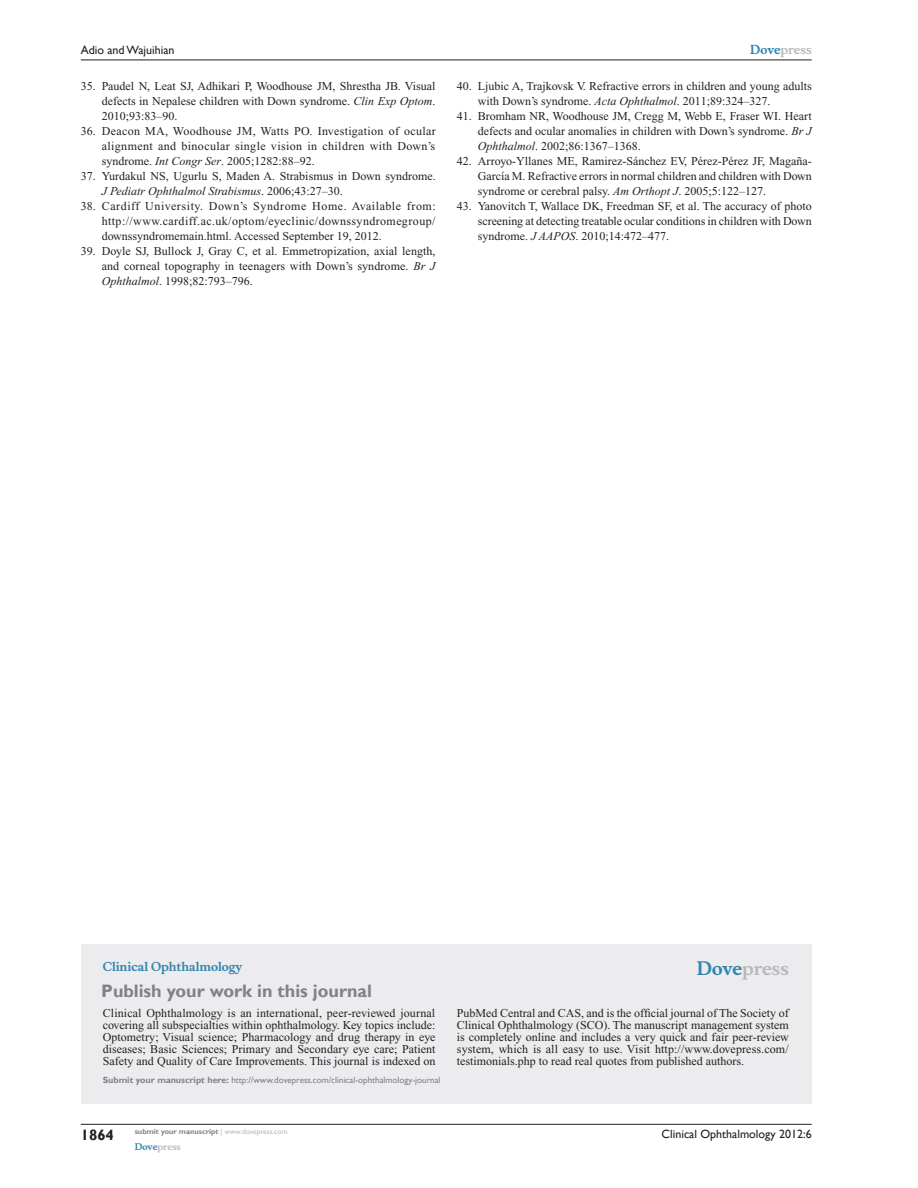
<style>
.page{position:relative;width:918px;height:1188px;background:#fff}
.page>*{position:absolute;margin:0;border:0;box-sizing:border-box;transform-origin:0 0}
.PromBx-H1{font:700 18px "Gill Sans";color:#808285}
.PromBx-Brand{font:700 18px "Musee";color:#b8b9bc}
.t1{font:700 15px "Gill Sans";color:#231f20}
.RefNL2{font:12px/15px "Times New Roman";color:#231f20;text-align:justify}
.PromBx-Tx{font:12px/12px "Times New Roman";color:#231f20;text-align:justify}
.t2{font:12px "Gill Sans";color:#231f20}
.PromBx-JrnlName{font:700 12px "Musee";color:#3485ae}
.t3{font:700 12px "Musee";color:#b8b9bc}
.PromBx-SubmitMssWebA{font:9px "Gill Sans";color:#808285}
.t4{font:700 9px "Musee";color:#b8b9bc}
.t5{font:700 7.5px "Gill Sans";color:#808285}
.s1{font-style:italic}
.s2{color:#3485ae}
.s3{font-weight:700}
.s4{font-weight:400;color:#b8b9bc}
</style>
<div class="page">
<div style="left:81px;top:944px;width:731px;height:159px;background:#ececee"></div>
<hr style="left:81px;top:1124px;width:731px;height:1px;background:#231f20">
<hr style="left:81px;top:60px;width:731px;height:1px;background:#231f20">
<p class="t2" style="left:81px;top:43px;width:95px">Adio and Wajuihian</p>
<p class="RefNL2" style="left:102px;top:79px;width:335px;text-indent:-21px">35. Paudel N, Leat SJ, Adhikari P, Woodhouse JM, Shrestha JB. Visual defects in Nepalese children with Down syndrome. <span class="s1">Clin Exp Optom</span>.<br>2010;93:83–90.</p>
<p class="RefNL2" style="left:102px;top:124px;width:336px;text-indent:-21px">36. Deacon MA, Woodhouse JM, Watts PO. Investigation of ocular alignment and binocular single vision in children with Down’s syndrome. <span class="s1">Int Congr Ser</span>. 2005;1282:88–92.</p>
<p class="RefNL2" style="left:102px;top:169px;width:336px;text-indent:-21px">37. Yurdakul NS, Ugurlu S, Maden A. Strabismus in Down syndrome.<br><span class="s1">J Pediatr Ophthalmol Strabismus</span>. 2006;43:27–30.</p>
<p class="RefNL2" style="left:102px;top:199px;width:336px;text-indent:-21px">38. Cardiff University. Down’s Syndrome Home. Available from: http://www.cardiff.ac.uk/optom/eyeclinic/downssyndromegroup/ downssyndromemain.html. Accessed September 19, 2012.</p>
<p class="RefNL2" style="left:102px;top:244px;width:335px;text-indent:-21px">39. Doyle SJ, Bullock J, Gray C, et al. Emmetropization, axial length, and corneal topography in teenagers with Down’s syndrome. <span class="s1">Br J Ophthalmol</span>. 1998;82:793–796.</p>
<p class="t3" style="left:750px;top:43px;width:63px"><span class="s2">Dove</span>press</p>
<p class="RefNL2" style="left:478px;top:79px;width:335px;text-indent:-21px">40. Ljubic A, Trajkovsk V. Refractive errors in children and young adults with Down’s syndrome. <span class="s1">Acta Ophthalmol</span>. 2011;89:324–327.</p>
<p class="RefNL2" style="left:478px;top:109px;width:335px;text-indent:-21px">41. Bromham NR, Woodhouse JM, Cregg M, Webb E, Fraser WI. Heart defects and ocular anomalies in children with Down’s syndrome. <span class="s1">Br J Ophthalmol</span>. 2002;86:1367–1368.</p>
<p class="RefNL2" style="left:478px;top:154px;width:336px;text-indent:-21px">42. Arroyo-Yllanes ME, Ramirez-Sánchez EV, Pérez-Pérez JF, Magaña-García M. Refractive errors in normal children and children with Down syndrome or cerebral palsy. <span class="s1">Am Orthopt J</span>. 2005;5:122–127.</p>
<p class="RefNL2" style="left:478px;top:199px;width:335px;text-indent:-21px">43. Yanovitch T, Wallace DK, Freedman SF, et al. The accuracy of photo screening at detecting treatable ocular conditions in children with Down syndrome. <span class="s1">J AAPOS</span>. 2010;14:472–477.</p>
<p class="PromBx-JrnlName" style="left:103px;top:959px;width:141px">Clinical Ophthalmology</p>
<p class="PromBx-H1" style="left:101px;top:980px;width:272px">Publish your work in this journal</p>
<p class="PromBx-Brand" style="left:697px;top:958px;width:94px"><span class="s2">Dove</span>press</p>
<p class="PromBx-Tx" style="left:103px;top:1007px;width:334px">Clinical Ophthalmology is an international, peer-reviewed journal covering all subspecialties within ophthalmology. Key topics include:<br>Optometry; Visual science; Pharmacology and drug therapy in eye diseases; Basic Sciences; Primary and Secondary eye care; Patient Safety and Quality of Care Improvements. This journal is indexed on</p>
<p class="PromBx-Tx" style="left:457px;top:1007px;width:333px">PubMed Central and CAS, and is the official journal of The Society of Clinical Ophthalmology (SCO). The manuscript management system is completely online and includes a very quick and fair peer-review system, which is all easy to use. Visit http://www.dovepress.com/ testimonials.php to read real quotes from published authors.</p>
<p class="PromBx-SubmitMssWebA" style="left:103px;top:1075px;width:339px"><span class="s3">Submit your manuscript here:</span> http://www.dovepress.com/clinical-ophthalmology-journal</p>
<p class="t1" style="left:81px;top:1126px;width:35px">1864</p>
<p class="t5" style="left:135px;top:1127px;width:154px">submit your manuscript <span class="s4">| www.dovepress.com</span></p>
<p class="t4" style="left:135px;top:1141px;width:48px"><span class="s2">Dove</span>press</p>
<p class="t2" style="left:662px;top:1127px;width:152px">Clinical Ophthalmology 2012:6</p>
</div>
